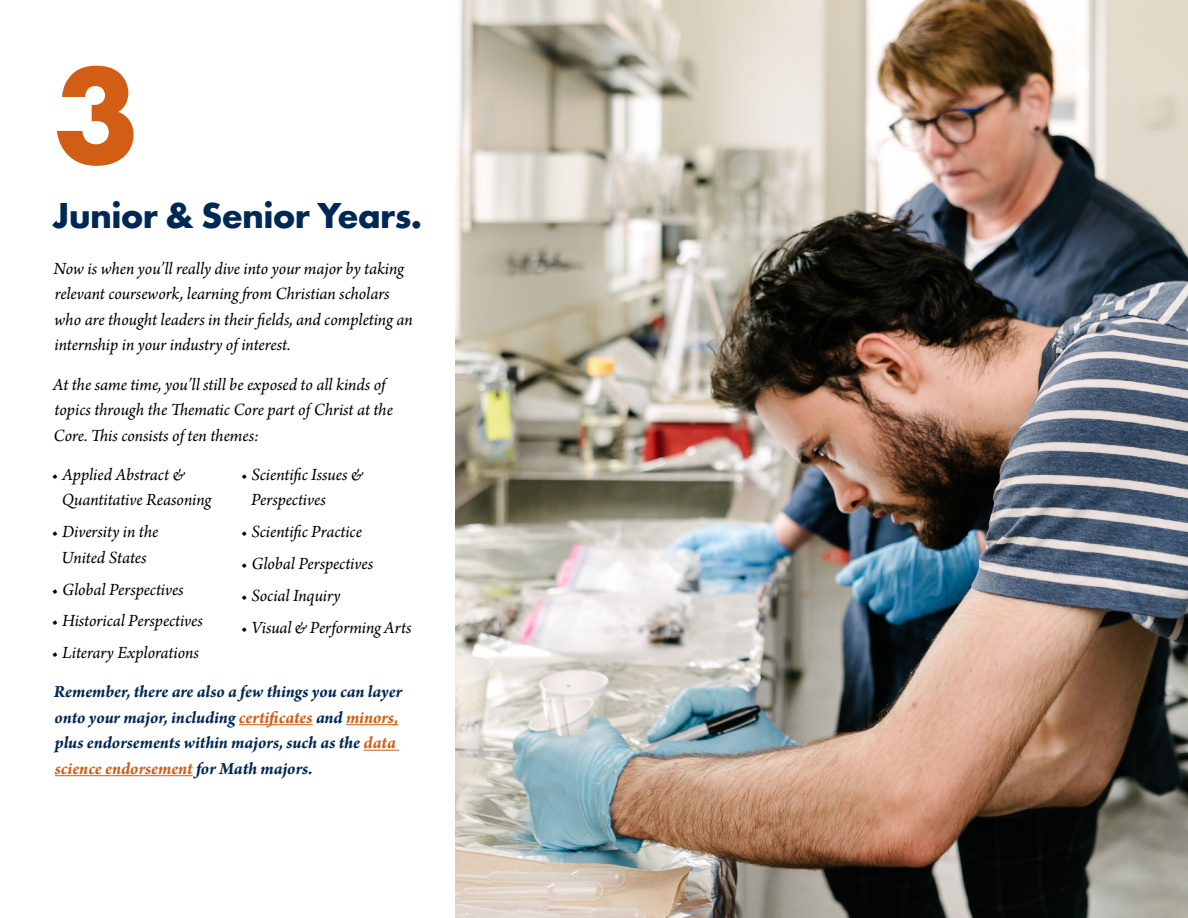
<style>
.page{position:relative;width:1188px;height:918px;background:#fff}
.page>*{position:absolute;margin:0;border:0;box-sizing:border-box;transform-origin:0 0}
.t1{font:700 143.85px "Futura PT";color:#d15e14}
.t2{font:700 37.5px "Futura PT";letter-spacing:-.02em;color:#002856}
.t3{font:italic 18px/25.5px "Arno Pro";letter-spacing:-.005em;color:#000}
.t4{font:italic 700 18px/25.5px "Arno Pro";letter-spacing:-.005em;color:#002856}
.s1{color:#d15e14}
</style>
<div class="page">
<img style="left:455px;top:0;width:733px;height:918px">
<hr style="left:239px;top:724px;width:74px;height:1px;background:#d15e14">
<hr style="left:346px;top:724px;width:52px;height:1px;background:#d15e14">
<hr style="left:364px;top:750px;width:35px;height:1px;background:#d15e14">
<hr style="left:55px;top:775px;width:138px;height:1px;background:#d15e14">
<h1 class="t1" style="left:53px;top:23px;width:88px">3</h1>
<h2 class="t2" style="left:52px;top:192px;width:372px">Junior &amp; Senior Years.</h2>
<p class="t3" style="left:54px;top:257px;width:361px">Now is when you’ll really dive into your major by taking relevant coursework, learning from Christian scholars who are thought leaders in their fields, and completing an internship in your industry of interest.</p>
<p class="t3" style="left:53px;top:372px;width:342px">At the same time, you’ll still be exposed to all kinds of topics through the Thematic Core part of Christ at the<br>Core. This consists of ten themes:</p>
<p class="t3" style="left:62px;top:462px;width:151px;text-indent:-10px">• Applied Abstract &amp;<br>Quantitative Reasoning</p>
<p class="t3" style="left:52px;top:520px;width:108px;text-align:center">• Diversity in the<br>United States</p>
<p class="t3" style="left:52px;top:577px;width:134px">• Global Perspectives</p>
<p class="t3" style="left:52px;top:609px;width:153px">• Historical Perspectives</p>
<p class="t3" style="left:52px;top:641px;width:149px">• Literary Explorations</p>
<p class="t3" style="left:251px;top:462px;width:114px;text-indent:-10px">• Scientific Issues &amp;<br>Perspectives</p>
<p class="t3" style="left:241px;top:520px;width:123px">• Scientific Practice</p>
<p class="t3" style="left:241px;top:552px;width:134px">• Global Perspectives</p>
<p class="t3" style="left:241px;top:584px;width:101px">• Social Inquiry</p>
<p class="t3" style="left:241px;top:616px;width:172px">• Visual &amp; Performing Arts</p>
<p class="t4" style="left:54px;top:680px;width:350px">Remember, there are also a few things you can layer onto your major, including <span class="s1">certificates</span> and <span class="s1">minors, </span>plus endorsements within majors, such as the <span class="s1">data science endorsement</span> for Math majors.</p>
</div>
